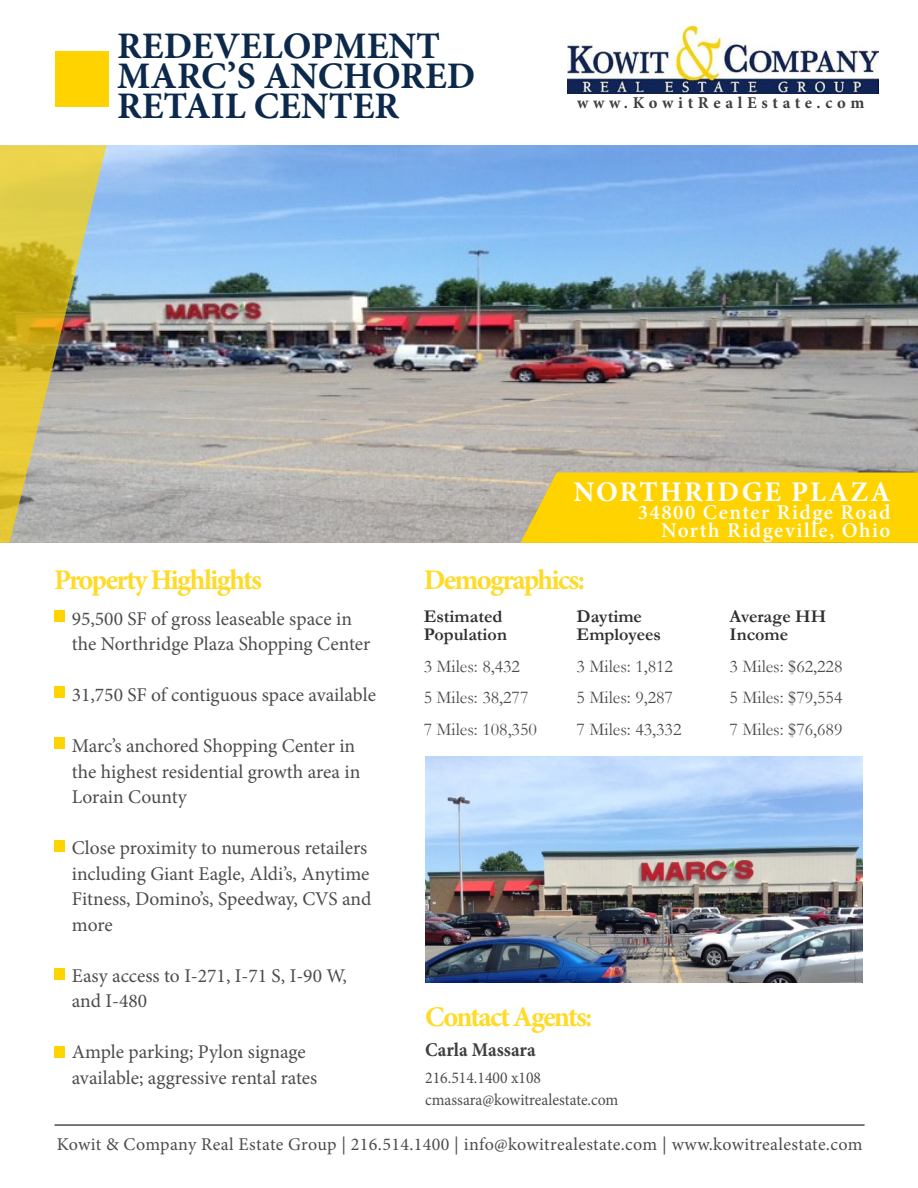
<style>
.page{position:relative;width:918px;height:1188px;background:#fff}
.page>*{position:absolute;margin:0;border:0;box-sizing:border-box;transform-origin:0 0}
.t1{font:700 37.5px/30px "Minion Pro";color:#0c294b}
.t2{font:700 28.5px "Minion Pro";letter-spacing:-.06em;color:#ffda26}
.t3{font:700 28.5px "Minion Pro";letter-spacing:.07em;color:#fff}
.t4{font:600 21px "Minion Pro";letter-spacing:.07em;color:#fff}
.t5{font:19.5px/25.5px "Minion Pro";color:#4b4c4d}
.t6{font:700 19.5px "Minion Pro";color:#3e3e3f;scale:.95 1}
.t7{font:18px "Garamond";color:#4b4c4d}
.t8{font:18px "Minion Pro";letter-spacing:.02em;color:#4b4c4d}
.t9{font:700 18px/18px "Garamond";color:#312f30}
.t10{font:700 16.65px "Minion Pro";letter-spacing:.28em;color:#3e3e3f}
.t11{font:16.5px "Minion Pro";color:#4b4c4d;scale:.95 1}
</style>
<div class="page">
<img style="left:107px;top:145px;width:811px;height:398px">
<svg style="left:521px;top:472px;width:397px;height:71px;background:#fad109"></svg>
<img style="left:568px;top:27px;width:311px;height:67px">
<div style="left:55px;top:52px;width:54px;height:55px;background:#ffd300"></div>
<hr style="left:55px;top:1124px;width:810px;height:2px;background:#4b4c4d">
<svg style="left:0;top:145px;width:107px;height:398px;background:#c0b46a"></svg>
<img style="left:425px;top:756px;width:438px;height:227px">
<div style="left:55px;top:610px;width:10px;height:11px;background:#ffd300"></div>
<div style="left:54px;top:686px;width:11px;height:11px;background:#ffd300"></div>
<div style="left:54px;top:738px;width:11px;height:11px;background:#ffd300"></div>
<div style="left:54px;top:840px;width:11px;height:11px;background:#ffd300"></div>
<div style="left:55px;top:1046px;width:10px;height:11px;background:#ffd300"></div>
<div style="left:54px;top:968px;width:11px;height:11px;background:#ffd300"></div>
<p class="t1" style="left:117px;top:31px;width:360px">REDEVELOPMENT<br>MARC’S ANCHORED</p>
<p class="t1" style="left:117px;top:91px;width:284px">RETAIL CENTER</p>
<p class="t10" style="left:577px;top:91px;width:289px">www.KowitRealEstate.com</p>
<p class="t2" style="left:54px;top:560px;width:210px">Property Highlights</p>
<p class="t5" style="left:72px;top:606px;width:300px">95,500 SF of gross leaseable space in the Northridge Plaza Shopping Center</p>
<p class="t5" style="left:72px;top:682px;width:306px">31,750 SF of contiguous space available</p>
<p class="t5" style="left:72px;top:733px;width:290px">Marc’s anchored Shopping Center in the highest residential growth area in</p>
<p class="t5" style="left:72px;top:784px;width:116px">Lorain County</p>
<p class="t5" style="left:72px;top:835px;width:301px">Close proximity to numerous retailers including Giant Eagle, Aldi’s, Anytime<br>Fitness, Domino’s, Speedway, CVS and more</p>
<p class="t5" style="left:72px;top:963px;width:277px">Easy access to I-271, I-71 S, I-90 W, and I-480</p>
<p class="t5" style="left:72px;top:1039px;width:236px">Ample parking; Pylon signage</p>
<p class="t5" style="left:72px;top:1065px;width:247px">available; aggressive rental rates</p>
<p class="t3" style="left:573px;top:472px;width:319px">NORTHRIDGE PLAZA</p>
<p class="t4" style="left:638px;top:498px;width:254px">34800 Center Ridge Road</p>
<p class="t4" style="left:661px;top:516px;width:231px">North Ridgeville, Ohio</p>
<p class="t2" style="left:424px;top:559px;width:163px">Demographics:</p>
<p class="t9" style="left:424px;top:608px;width:85px">Estimated<br>Population</p>
<p class="t7" style="left:424px;top:654px;width:98px">3 Miles: 8,432</p>
<p class="t7" style="left:424px;top:685px;width:106px">5 Miles: 38,277</p>
<p class="t7" style="left:424px;top:717px;width:115px">7 Miles: 108,350</p>
<p class="t9" style="left:577px;top:608px;width:86px">Daytime<br>Employees</p>
<p class="t7" style="left:577px;top:654px;width:98px">3 Miles: 1,812</p>
<p class="t7" style="left:577px;top:685px;width:98px">5 Miles: 9,287</p>
<p class="t7" style="left:577px;top:717px;width:106px">7 Miles: 43,332</p>
<p class="t9" style="left:730px;top:608px;width:98px">Average HH<br>Income</p>
<p class="t7" style="left:730px;top:654px;width:114px">3 Miles: $62,228</p>
<p class="t7" style="left:730px;top:685px;width:114px">5 Miles: $79,554</p>
<p class="t7" style="left:730px;top:717px;width:114px">7 Miles: $76,689</p>
<p class="t2" style="left:425px;top:997px;width:169px">Contact Agents:</p>
<p class="t6" style="left:425px;top:1036px;width:118px">Carla Massara</p>
<p class="t11" style="left:425px;top:1067px;width:124px">216.514.1400 x108</p>
<p class="t11" style="left:425px;top:1089px;width:205px">cmassara@kowitrealestate.com</p>
<p class="t8" style="left:57px;top:1132px;width:807px">Kowit &amp; Company Real Estate Group | 216.514.1400 | info@kowitrealestate.com | www.kowitrealestate.com</p>
</div>
